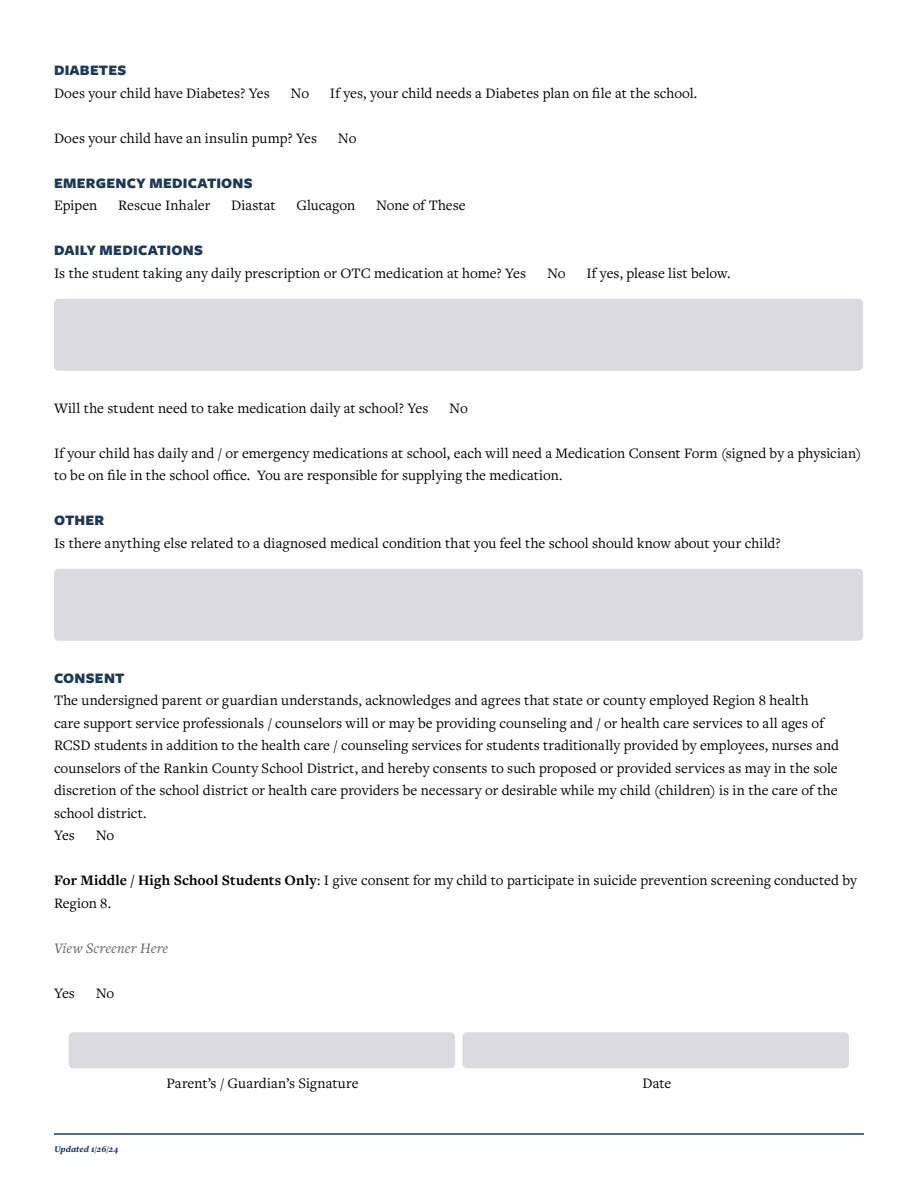
<style>
.page{position:relative;width:918px;height:1188px;background:#fff}
.page>*{position:absolute;margin:0;border:0;box-sizing:border-box;transform-origin:0 0}
.t1{font:15px/22.5px "Freight Text Pro";color:#000}
.t2{font:900 15px "Freight Sans Pro";letter-spacing:.015em;color:#1c3959}
.t3{font:italic 15px "Freight Text Pro";letter-spacing:.01em;color:#636466}
.t4{font:italic 900 9px "Freight Text Pro";color:#1c3959}
.s1{font-weight:700}
</style>
<div class="page">
<div style="left:54px;top:299px;width:809px;height:72px;background:#dbdae0;border-radius:4px"></div>
<div style="left:54px;top:569px;width:809px;height:72px;background:#dbdae0;border-radius:4px"></div>
<div style="left:69px;top:1032px;width:386px;height:36px;background:#dbdae0;border-radius:4px"></div>
<div style="left:462px;top:1032px;width:387px;height:36px;background:#dbdae0;border-radius:4px"></div>
<hr style="left:54px;top:1133px;width:810px;height:2px;background:#1c3959">
<p class="t2" style="left:54px;top:60px;width:74px">DIABETES</p>
<p class="t1" style="left:54px;top:81px;width:217px">Does your child have Diabetes? Yes</p>
<p class="t1" style="left:291px;top:81px;width:20px">No</p>
<p class="t1" style="left:330px;top:81px;width:369px">If yes, your child needs a Diabetes plan on file at the school.</p>
<p class="t1" style="left:54px;top:126px;width:265px">Does your child have an insulin pump? Yes</p>
<p class="t1" style="left:338px;top:126px;width:20px">No</p>
<p class="t2" style="left:54px;top:172px;width:200px">EMERGENCY MEDICATIONS</p>
<p class="t1" style="left:54px;top:194px;width:45px">Epipen</p>
<p class="t1" style="left:118px;top:194px;width:94px">Rescue Inhaler</p>
<p class="t1" style="left:231px;top:194px;width:46px">Diastat</p>
<p class="t1" style="left:296px;top:194px;width:60px">Glucagon</p>
<p class="t1" style="left:376px;top:194px;width:91px">None of These</p>
<p class="t2" style="left:54px;top:240px;width:150px">DAILY MEDICATIONS</p>
<p class="t1" style="left:54px;top:261px;width:474px">Is the student taking any daily prescription or OTC medication at home? Yes</p>
<p class="t1" style="left:547px;top:261px;width:20px">No</p>
<p class="t1" style="left:586px;top:261px;width:146px">If yes, please list below.</p>
<p class="t1" style="left:54px;top:396px;width:376px">Will the student need to take medication daily at school? Yes</p>
<p class="t1" style="left:449px;top:396px;width:20px">No</p>
<p class="t1" style="left:54px;top:441px;width:809px">If your child has daily and / or emergency medications at school, each will need a Medication Consent Form (signed by a physician) to be on file in the school office. You are responsible for supplying the medication.</p>
<p class="t2" style="left:54px;top:510px;width:52px">OTHER</p>
<p class="t1" style="left:54px;top:531px;width:728px">Is there anything else related to a diagnosed medical condition that you feel the school should know about your child?</p>
<p class="t2" style="left:54px;top:667px;width:72px">CONSENT</p>
<p class="t1" style="left:54px;top:689px;width:787px">The undersigned parent or guardian understands, acknowledges and agrees that state or county employed Region 8 health<br>care support service professionals / counselors will or may be providing counseling and / or health care services to all ages of RCSD students in addition to the health care / counseling services for students traditionally provided by employees, nurses and counselors of the Rankin County School District, and hereby consents to such proposed or provided services as may in the sole discretion of the school district or health care providers be necessary or desirable while my child (children) is in the care of the school district.<br>Yes</p>
<p class="t1" style="left:96px;top:824px;width:20px">No</p>
<p class="t1" style="left:54px;top:869px;width:804px"><span class="s1">For Middle / High School Students Only</span>: I give consent for my child to participate in suicide prevention screening conducted by<br>Region 8.</p>
<p class="t3" style="left:54px;top:938px;width:116px">View Screener Here</p>
<p class="t1" style="left:54px;top:981px;width:22px">Yes</p>
<p class="t1" style="left:96px;top:981px;width:20px">No</p>
<p class="t4" style="left:54px;top:1143px;width:66px">Updated 1/26/24</p>
<p class="t1" style="left:166px;top:1071px;width:194px">Parent’s / Guardian’s Signature</p>
<p class="t1" style="left:643px;top:1071px;width:30px">Date</p>
</div>
